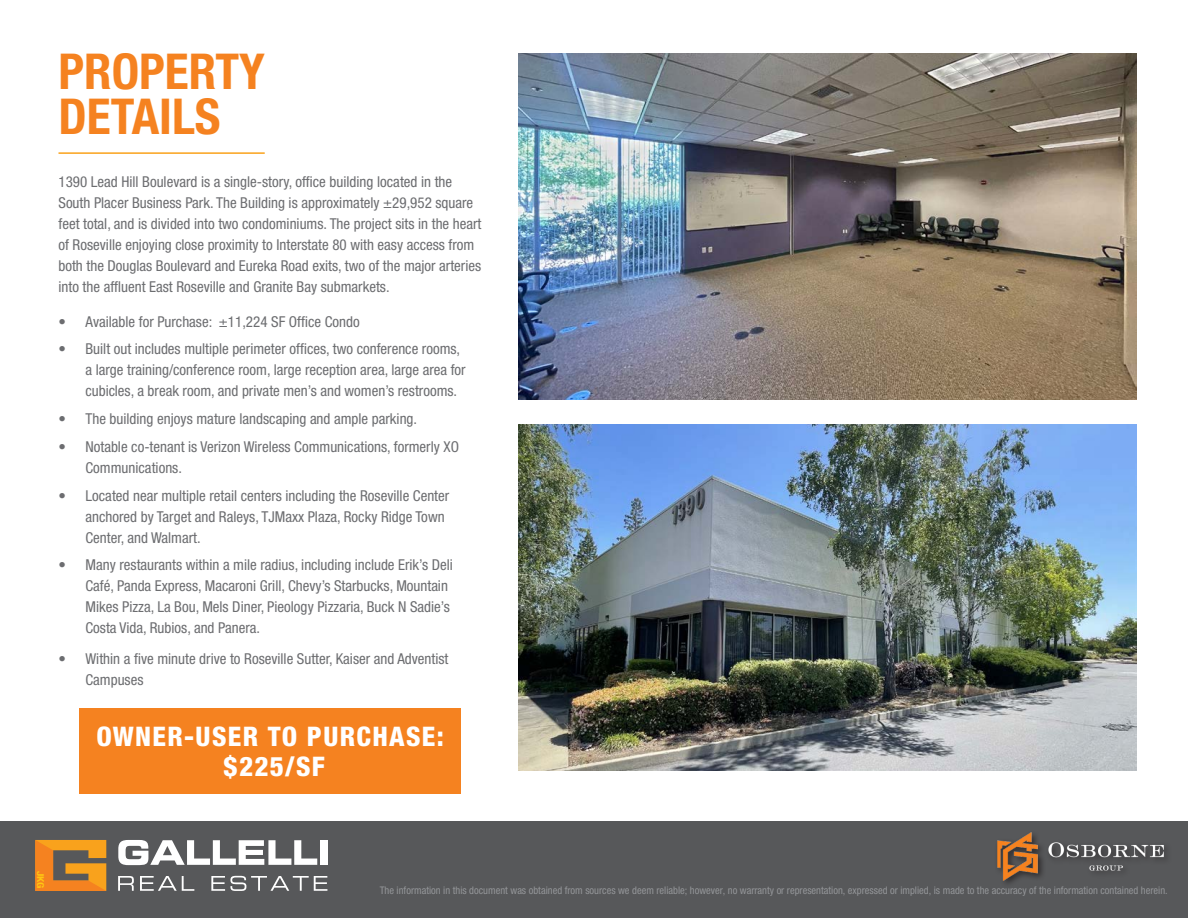
<style>
.page{position:relative;width:1188px;height:918px;background:#fff}
.page>*{position:absolute;margin:0;border:0;box-sizing:border-box;transform-origin:0 0}
.t1{font:700 condensed 49.5px/45px "Helvetica Neue LT Std";color:#f58220}
.t2{font:800 condensed 27px "Helvetica Neue LT Std";letter-spacing:.05em;color:#fff}
.t3{font:condensed 15px/21px "Helvetica Neue LT Std";color:#6c6d70}
.copy_bulleted{font:condensed 10.5px "Helvetica Neue LT Std";color:#939598}
.t4{font:700 condensed 9.45px "Helvetica Neue LT Std";color:#fec711;scale:1.21 1}
</style>
<div class="page">
<div style="left:0;top:822px;width:1188px;height:96px;background:#57585a"></div>
<img style="left:997px;top:833px;width:166px;height:47px">
<div style="left:80px;top:708px;width:381px;height:85px;background:#f58220"></div>
<hr style="left:58px;top:152px;width:207px;height:2px;background:#faa21b">
<img style="left:518px;top:54px;width:619px;height:345px">
<img style="left:518px;top:425px;width:619px;height:345px">
<svg style="left:118px;top:876px;width:16px;height:15px"></svg>
<svg style="left:140px;top:876px;width:54px;height:15px"></svg>
<svg style="left:211px;top:876px;width:116px;height:15px"></svg>
<svg style="left:118px;top:840px;width:199px;height:25px"></svg>
<div style="left:320px;top:840px;width:8px;height:25px;background:#fff"></div>
<svg style="left:35px;top:840px;width:71px;height:51px"></svg>
<p class="t1" style="left:58px;top:48px;width:208px">PROPERTY<br>DETAILS</p>
<p class="t3" style="left:58px;top:171px;width:425px">1390 Lead Hill Boulevard is a single-story, office building located in the South Placer Business Park. The Building is approximately ±29,952 square feet total, and is divided into two condominiums. The project sits in the heart of Roseville enjoying close proximity to Interstate 80 with easy access from both the Douglas Boulevard and Eureka Road exits, two of the major arteries into the affluent East Roseville and Granite Bay submarkets.</p>
<p class="t3" style="left:58px;top:311px;width:303px">• Available for Purchase: ±11,224 SF Office Condo</p>
<p class="t3" style="left:86px;top:339px;width:382px;text-indent:-27px">• Built out includes multiple perimeter offices, two conference rooms, a large training/conference room, large reception area, large area for cubicles, a break room, and private men’s and women’s restrooms.</p>
<p class="t3" style="left:58px;top:408px;width:360px">• The building enjoys mature landscaping and ample parking.</p>
<p class="t3" style="left:86px;top:436px;width:375px;text-indent:-27px">• Notable co-tenant is Verizon Wireless Communications, formerly XO<br>Communications.</p>
<p class="t3" style="left:86px;top:485px;width:365px;text-indent:-27px">• Located near multiple retail centers including the Roseville Center anchored by Target and Raleys, TJMaxx Plaza, Rocky Ridge Town<br>Center, and Walmart.</p>
<p class="t3" style="left:86px;top:555px;width:369px;text-indent:-27px">• Many restaurants within a mile radius, including include Erik’s Deli Café, Panda Express, Macaroni Grill, Chevy’s Starbucks, Mountain Mikes Pizza, La Bou, Mels Diner, Pieology Pizzaria, Buck N Sadie’s Costa Vida, Rubios, and Panera.</p>
<p class="t3" style="left:86px;top:648px;width:365px;text-indent:-27px">• Within a five minute drive to Roseville Sutter, Kaiser and Adventist<br>Campuses</p>
<p class="t2" style="left:96px;top:719px;width:349px">OWNER-USER TO PURCHASE:</p>
<p class="t2" style="left:224px;top:749px;width:103px">$225/SF</p>
<p class="t4" style="left:46px;top:871px;width:16px;rotate:90deg">JKG</p>
<p class="copy_bulleted" style="left:380px;top:884px;width:790px">The information in this document was obtained from sources we deem reliable; however, no warranty or representation, expressed or implied, is made to the accuracy of the information contained herein.</p>
</div>
